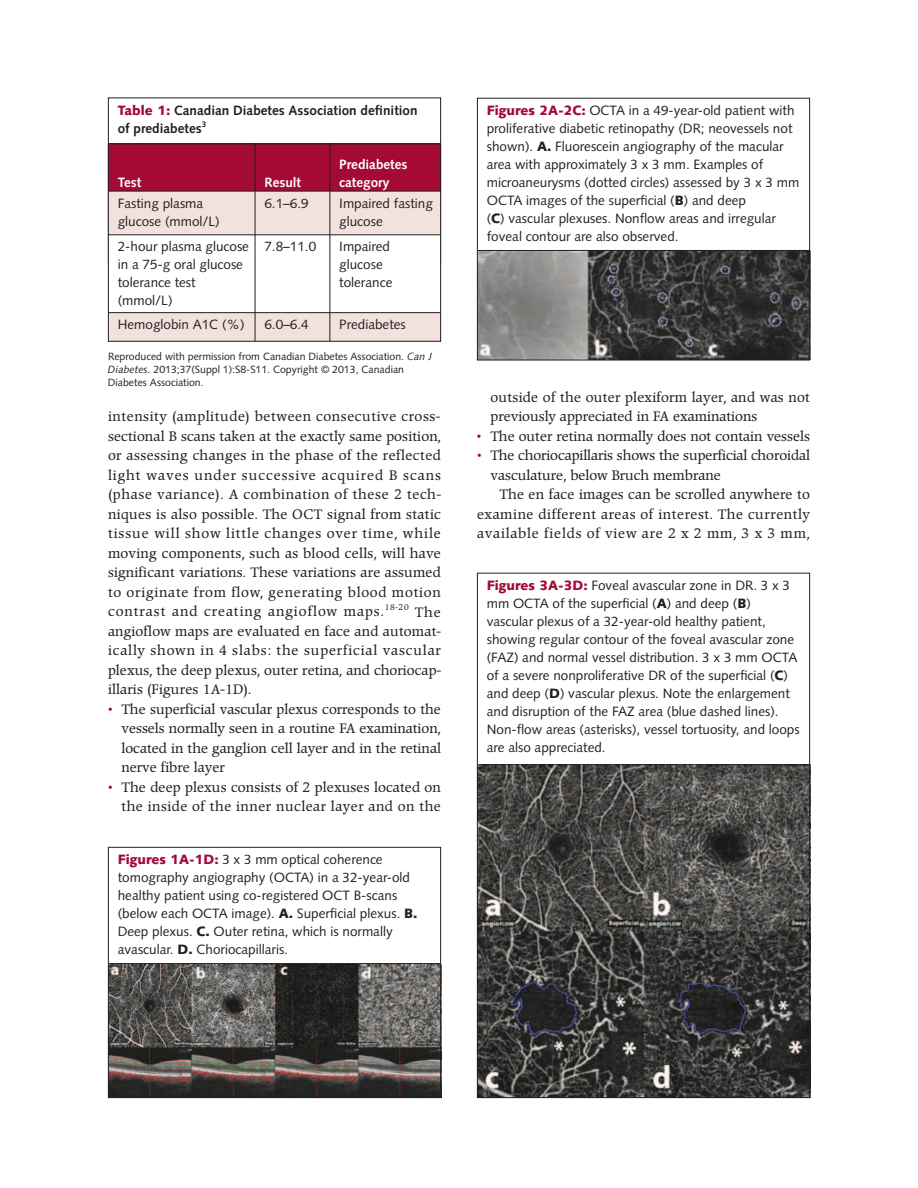
<style>
.page{position:relative;width:918px;height:1188px;background:#fff}
.page>*{position:absolute;margin:0;border:0;box-sizing:border-box;transform-origin:0 0}
.t1{font:13.5px/19.5px "Poppl Pontifex BE";color:#231f20;text-align:justify}
.t2{font:13.5px/18px "Syntax";color:#231f20}
.t3{font:700 13.5px/18px "Syntax";color:#231f20}
.t4{font:700 13.5px/18px "Syntax";color:#fff}
.t5{font:10.5px/12.6px "Syntax";color:#231f20}
.s1{font-weight:900;color:#a30a34}
.s2{font-style:italic}
.s3{color:#a30a34}
.s4{font-weight:900}
</style>
<div class="page">
<img style="left:110px;top:964px;width:329px;height:132px">
<div style="left:108px;top:847px;width:333px;height:251px;border:1px solid #231f20"></div>
<hr style="left:109px;top:963px;width:331px;height:1px;background:#231f20">
<img style="left:479px;top:251px;width:329px;height:107px">
<div style="left:477px;top:98px;width:333px;height:262px;border:1px solid #231f20"></div>
<hr style="left:478px;top:250px;width:331px;height:1px;background:#231f20">
<img style="left:479px;top:765px;width:329px;height:331px">
<hr style="left:478px;top:764px;width:331px;height:1px;background:#231f20">
<div style="left:108px;top:144px;width:147px;height:47px;background:#a30a34"></div>
<div style="left:255px;top:144px;width:75px;height:47px;background:#a30a34"></div>
<div style="left:330px;top:144px;width:111px;height:47px;background:#a30a34"></div>
<div style="left:108px;top:191px;width:147px;height:44px;background:#f3e1de"></div>
<div style="left:255px;top:191px;width:75px;height:44px;background:#f3e1de"></div>
<div style="left:330px;top:191px;width:111px;height:44px;background:#f3e1de"></div>
<div style="left:108px;top:313px;width:147px;height:29px;background:#f3e1de"></div>
<div style="left:255px;top:313px;width:75px;height:29px;background:#f3e1de"></div>
<div style="left:330px;top:313px;width:111px;height:29px;background:#f3e1de"></div>
<hr style="left:108px;top:144px;width:1px;height:198px;background:#231f20">
<hr style="left:255px;top:144px;width:1px;height:198px;background:#231f20">
<hr style="left:330px;top:144px;width:1px;height:198px;background:#231f20">
<hr style="left:440px;top:144px;width:1px;height:198px;background:#231f20">
<hr style="left:108px;top:144px;width:333px;height:1px;background:#231f20">
<hr style="left:108px;top:191px;width:333px;height:1px;background:#231f20">
<hr style="left:108px;top:234px;width:333px;height:1px;background:#231f20">
<hr style="left:108px;top:312px;width:333px;height:1px;background:#231f20">
<hr style="left:108px;top:341px;width:333px;height:1px;background:#231f20">
<p class="t3" style="left:118px;top:102px;width:301px"><span class="s1">Table 1:</span> Canadian Diabetes Association definition of prediabetes<sup>3</sup></p>
<p class="t4" style="left:118px;top:175px;width:25px">Test</p>
<p class="t4" style="left:264px;top:175px;width:38px">Result</p>
<p class="t4" style="left:339px;top:157px;width:70px">Prediabetes category</p>
<p class="t2" style="left:118px;top:195px;width:104px">Fasting plasma glucose (mmol/L)</p>
<p class="t2" style="left:264px;top:195px;width:46px">6.1–6.9</p>
<p class="t2" style="left:339px;top:195px;width:95px">Impaired fasting glucose</p>
<p class="t2" style="left:118px;top:239px;width:133px">2-hour plasma glucose in a 75-g oral glucose tolerance test (mmol/L)</p>
<p class="t2" style="left:264px;top:239px;width:53px">7.8–11.0</p>
<p class="t2" style="left:339px;top:239px;width:55px">Impaired glucose tolerance</p>
<p class="t2" style="left:118px;top:317px;width:128px">Hemoglobin A1C (%)</p>
<p class="t2" style="left:264px;top:317px;width:46px">6.0–6.4</p>
<p class="t2" style="left:339px;top:317px;width:68px">Prediabetes</p>
<p class="t5" style="left:108px;top:351px;width:326px">Reproduced with permission from Canadian Diabetes Association. <span class="s2">Can J<br>Diabetes.</span> 2013;37(Suppl 1):S8-S11. Copyright © 2013, Canadian<br>Diabetes Association.</p>
<p class="t1" style="left:108px;top:408px;width:335px">intensity (amplitude) between consecutive cross&shy;sectional B scans taken at the exactly same position, or assessing changes in the phase of the reflected light waves under successive acquired B scans (phase variance). A combination of these 2 tech&shy;niques is also possible. The OCT signal from static tissue will show little changes over time, while moving components, such as blood cells, will have significant variations. These variations are assumed to originate from flow, generating blood motion contrast and creating angioflow maps.<sup>18-20</sup> The angioflow maps are evaluated en face and automat&shy;ically shown in 4 slabs: the superficial vascular plexus, the deep plexus, outer retina, and choriocap&shy;illaris (Figures 1A-1D).</p>
<p class="t1" style="left:122px;top:701px;width:321px;text-indent:-13px"><span class="s3">•</span> The superficial vascular plexus corresponds to the vessels normally seen in a routine FA examination, located in the ganglion cell layer and in the retinal nerve fibre layer</p>
<p class="t1" style="left:108px;top:779px;width:335px;text-align:right"><span class="s3">•</span> The deep plexus consists of 2 plexuses located on the inside of the inner nuclear layer and on the</p>
<p class="t2" style="left:118px;top:852px;width:301px"><span class="s1">Figures 1A-1D:</span> 3 x 3 mm optical coherence tomography angiography (OCTA) in a 32-year-old healthy patient using co-registered OCT B-scans (below each OCTA image). <span class="s4">A.</span> Superficial plexus. <span class="s4">B.<br></span>Deep plexus. <span class="s4">C.</span> Outer retina, which is normally avascular. <span class="s4">D.</span> Choriocapillaris.</p>
<p class="t2" style="left:487px;top:103px;width:314px"><span class="s1">Figures 2A-2C:</span> OCTA in a 49-year-old patient with proliferative diabetic retinopathy (DR; neovessels not shown). <span class="s4">A.</span> Fluorescein angiography of the macular area with approximately 3 x 3 mm. Examples of microaneurysms (dotted circles) assessed by 3 x 3 mm OCTA images of the superficial (<span class="s4">B</span>) and deep<br>(<span class="s4">C</span>) vascular plexuses. Nonflow areas and irregular foveal contour are also observed.</p>
<p class="t1" style="left:490px;top:389px;width:321px">outside of the outer plexiform layer, and was not previously appreciated in FA examinations</p>
<p class="t1" style="left:477px;top:428px;width:335px"><span class="s3">•</span> The outer retina normally does not contain vessels</p>
<p class="t1" style="left:491px;top:447px;width:321px;text-indent:-14px"><span class="s3">•</span> The choriocapillaris shows the superficial choroidal vasculature, below Bruch membrane</p>
<p class="t1" style="left:477px;top:486px;width:335px;text-indent:22px">The en face images can be scrolled anywhere to examine different areas of interest. The currently available fields of view are 2 x 2 mm, 3 x 3 mm,</p>
<p class="t2" style="left:487px;top:578px;width:314px"><span class="s1">Figures 3A-3D:</span> Foveal avascular zone in DR. 3 x 3 mm OCTA of the superficial (<span class="s4">A</span>) and deep (<span class="s4">B</span>) vascular plexus of a 32-year-old healthy patient, showing regular contour of the foveal avascular zone (FAZ) and normal vessel distribution. 3 x 3 mm OCTA of a severe nonproliferative DR of the superficial (<span class="s4">C</span>) and deep (<span class="s4">D</span>) vascular plexus. Note the enlargement and disruption of the FAZ area (blue dashed lines).<br>Non-flow areas (asterisks), vessel tortuosity, and loops are also appreciated.</p>
</div>
